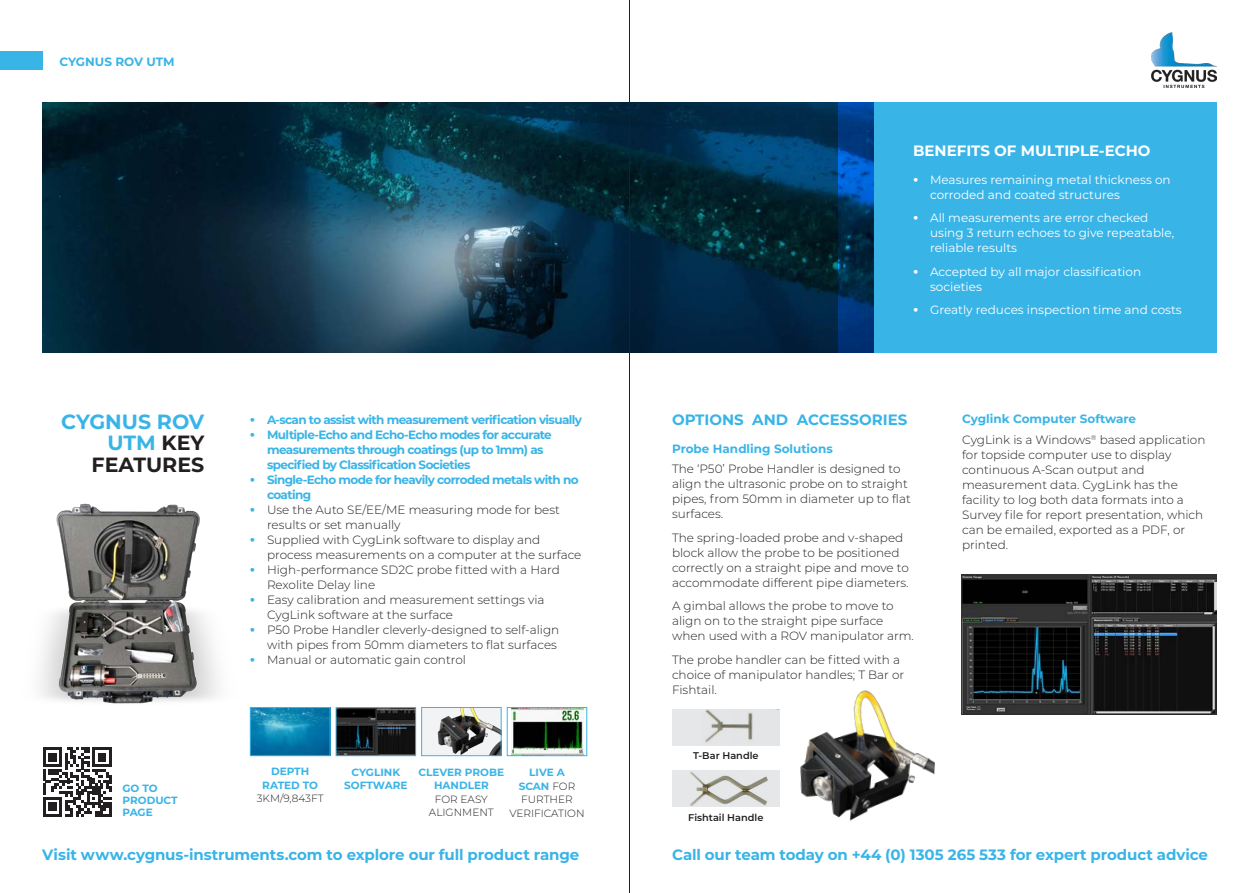
<style>
.page{position:relative;width:1259px;height:893px;background:#fff}
.page>*{position:absolute;margin:0;border:0;box-sizing:border-box;transform-origin:0 0}
.FEATEURES_BLUE{font:700 20.55px/21.8px "Montserrat";color:#39b4e7;text-align:right}
.TEXT_regular{font:700 15px "Montserrat";letter-spacing:-.01em;color:#39b4e7}
.FEATEURES_BLUE-2{font:700 15px "Montserrat";color:#fff}
.FEATEURES_BLUE-3{font:700 15px "Montserrat";color:#39b4e7}
.TEXT_regular-2{font:300 12px/15px "Montserrat";color:#231f20}
.t1{font:12px/15px "Montserrat";color:#fff}
.TEXT_regular-3{font:700 12px/15px "Montserrat";letter-spacing:-.05em;color:#39b4e7}
.TEXT_regular-4{font:700 12px "Montserrat";color:#39b4e7}
.Text_under_circles{font:700 12px "Montserrat";color:#39b4e7}
.Text_under_circles-2{font:700 10.5px/13.5px "Montserrat";color:#39b4e7;text-align:center}
.Text_under_circles-3{font:300 10.5px/13.5px "Montserrat";color:#231f20;text-align:center}
.TEXT_regular-5{font:600 9.75px "Montserrat";color:#231f20}
.s1{color:#231f20}
.s2{font-weight:700;font-size:15px}
.s3{font-size:15px}
.s4{font-weight:700;font-size:15px;color:#39b4e7}
.s5{font-weight:300;color:#231f20}
.s6{font-weight:700;color:#39b4e7}
</style>
<div class="page">
<img style="left:742px;top:690px;width:193px;height:131px">
<svg style="left:907px;top:798px;width:28px;height:23px"></svg>
<div style="left:0;top:51px;width:42px;height:19px;background:#39b4e7"></div>
<img style="left:1152px;top:33px;width:64px;height:55px">
<img style="left:43px;top:102px;width:795px;height:251px">
<img style="left:511px;top:709px;width:74px;height:45px">
<div style="left:507px;top:707px;width:80px;height:49px;border:1px solid #39b4e7"></div>
<img style="left:423px;top:709px;width:76px;height:45px">
<div style="left:421px;top:707px;width:80px;height:49px;border:1px solid #39b4e7"></div>
<img style="left:338px;top:709px;width:76px;height:45px">
<div style="left:336px;top:707px;width:80px;height:49px;border:1px solid #39b4e7"></div>
<img style="left:252px;top:709px;width:76px;height:45px">
<div style="left:250px;top:707px;width:80px;height:49px;border:1px solid #39b4e7"></div>
<img style="left:961px;top:574px;width:255px;height:141px">
<img style="left:40px;top:503px;width:275px;height:225px">
<div style="left:838px;top:102px;width:378px;height:251px;background:#39b4e7"></div>
<div style="left:672px;top:770px;width:107px;height:36px;background:#e6e7e9"></div>
<img style="left:690px;top:771px;width:78px;height:35px">
<div style="left:672px;top:709px;width:107px;height:36px;background:#e6e7e9"></div>
<img style="left:705px;top:709px;width:74px;height:34px">
<svg style="left:43px;top:747px;width:68px;height:69px"></svg>
<hr style="left:629px;top:0;width:1px;height:893px;background:#231f20">
<p class="Text_under_circles" style="left:60px;top:53px;width:117px">CYGNUS ROV UTM</p>
<p class="FEATEURES_BLUE" style="left:61px;top:409px;width:145px">CYGNUS ROV<br>UTM <span class="s1">KEY<br>FEATURES</span></p>
<p class="Text_under_circles-2" style="left:122px;top:782px;width:57px;line-height:12px;text-align:left">GO TO<br>PRODUCT<br>PAGE</p>
<p class="FEATEURES_BLUE-2" style="left:913px;top:139px;width:239px">BENEFITS OF MULTIPLE-ECHO</p>
<p class="t1" style="left:930px;top:171px;width:242px;text-indent:-17px"><span class="s2">•</span> Measures remaining metal thickness on corroded and coated structures</p>
<p class="t1" style="left:930px;top:210px;width:246px;text-indent:-17px"><span class="s2">•</span> All measurements are error checked using 3 return echoes to give repeatable, reliable results</p>
<p class="t1" style="left:930px;top:263px;width:213px;text-indent:-17px"><span class="s2">•</span> Accepted by all major classification societies</p>
<p class="t1" style="left:913px;top:302px;width:270px"><span class="s2">•</span> Greatly reduces inspection time and costs</p>
<p class="TEXT_regular-3" style="left:250px;top:411px;width:333px"><span class="s3">•</span> A-scan to assist with measurement verification visually</p>
<p class="FEATEURES_BLUE-3" style="left:672px;top:409px;width:237px">OPTIONS AND ACCESSORIES</p>
<p class="TEXT_regular-3" style="left:267px;top:426px;width:286px;text-indent:-17px"><span class="s3">•</span> Multiple-Echo and Echo-Echo modes for accurate measurements through coatings (up to 1mm) as specified by Classification Societies</p>
<p class="TEXT_regular-3" style="left:267px;top:471px;width:313px;text-indent:-17px"><span class="s3">•</span> Single-Echo mode for heavily corroded metals with no coating</p>
<p class="TEXT_regular-2" style="left:267px;top:501px;width:294px;text-indent:-17px"><span class="s4">•</span> Use the Auto SE/EE/ME measuring mode for best results or set manually</p>
<p class="TEXT_regular-2" style="left:267px;top:531px;width:316px;text-indent:-17px"><span class="s4">•</span> Supplied with CygLink software to display and process measurements on a computer at the surface</p>
<p class="TEXT_regular-2" style="left:267px;top:561px;width:294px;text-indent:-17px"><span class="s4">•</span> High-performance SD2C probe fitted with a Hard<br>Rexolite Delay line</p>
<p class="TEXT_regular-2" style="left:267px;top:591px;width:279px;text-indent:-17px"><span class="s4">•</span> Easy calibration and measurement settings via<br>CygLink software at the surface</p>
<p class="TEXT_regular-2" style="left:250px;top:621px;width:311px;text-align:right"><span class="s4">•</span> P50 Probe Handler cleverly-designed to self-align with pipes from 50mm diameters to flat surfaces</p>
<p class="TEXT_regular-2" style="left:250px;top:651px;width:217px"><span class="s4">•</span> Manual or automatic gain control</p>
<p class="TEXT_regular-4" style="left:672px;top:440px;width:162px">Probe Handling Solutions</p>
<p class="TEXT_regular-2" style="left:672px;top:461px;width:240px">The ‘P50’ Probe Handler is designed to align the ultrasonic probe on to straight pipes, from 50mm in diameter up to flat surfaces.</p>
<p class="TEXT_regular-2" style="left:672px;top:529px;width:238px">The spring-loaded probe and v-shaped block allow the probe to be positioned correctly on a straight pipe and move to accommodate different pipe diameters.</p>
<p class="TEXT_regular-2" style="left:672px;top:598px;width:243px">A gimbal allows the probe to move to align on to the straight pipe surface when used with a ROV manipulator arm.</p>
<p class="TEXT_regular-2" style="left:672px;top:651px;width:234px">The probe handler can be fitted with a choice of manipulator handles; T Bar or<br>Fishtail.</p>
<p class="Text_under_circles-2" style="left:257px;top:764px;width:68px">DEPTH<br>RATED TO<br><span class="s5">3KM/9,843FT</span></p>
<p class="Text_under_circles-2" style="left:418px;top:765px;width:87px">CLEVER PROBE<br>HANDLER<br><span class="s5">FOR EASY<br>ALIGNMENT</span></p>
<p class="Text_under_circles-3" style="left:509px;top:765px;width:77px"><span class="s6">LIVE A<br>SCAN</span> FOR<br>FURTHER<br>VERIFICATION</p>
<p class="Text_under_circles-2" style="left:344px;top:765px;width:65px">CYGLINK<br>SOFTWARE</p>
<p class="TEXT_regular-5" style="left:693px;top:749px;width:67px">T-Bar Handle</p>
<p class="TEXT_regular-5" style="left:688px;top:810px;width:77px">Fishtail Handle</p>
<p class="TEXT_regular-4" style="left:962px;top:410px;width:176px">Cyglink Computer Software</p>
<p class="TEXT_regular-2" style="left:962px;top:431px;width:245px">CygLink is a Windows<sup>®</sup> based application for topside computer use to display continuous A-Scan output and measurement data. CygLink has the facility to log both data formats into a Survey file for report presentation, which can be emailed, exported as a PDF, or printed.</p>
<p class="TEXT_regular" style="left:42px;top:844px;width:538px">Visit www.cygnus-instruments.com to explore our full product range</p>
<p class="TEXT_regular" style="left:672px;top:844px;width:537px">Call our team today on +44 (0) 1305 265 533 for expert product advice</p>
</div>
